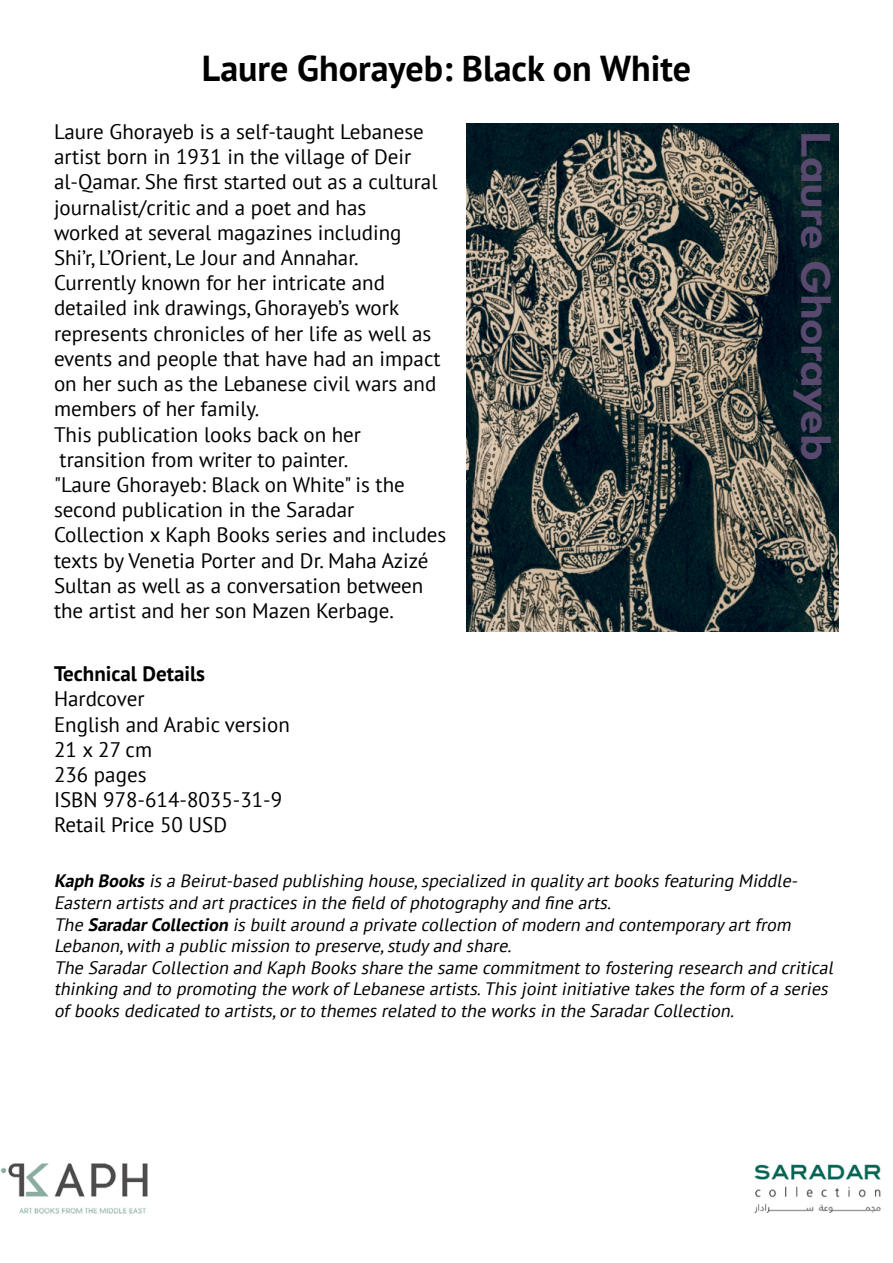
<style>
.page{position:relative;width:893px;height:1263px;background:#fff}
.page>*{position:absolute;margin:0;border:0;box-sizing:border-box;transform-origin:0 0}
.t1{font:700 condensed 40.95px "Mark OT";letter-spacing:-.015em;color:#5a496e;scale:1.2 1}
.t2{font:700 36px "PT Sans";color:#000}
.t3{font:21px/25.2px "PT Sans";color:#000}
.t4{font:700 21px "PT Sans";color:#000}
.t5{font:italic 18px/21.6px "PT Sans";color:#000}
.s1{font-weight:700}
</style>
<div class="page">
<img style="left:467px;top:123px;width:372px;height:508px">
<img style="left:0;top:1163px;width:148px;height:51px">
<img style="left:754px;top:1164px;width:127px;height:49px">
<h2 class="t2" style="left:202px;top:44px;width:491px">Laure Ghorayeb: Black on White</h2>
<p class="t3" style="left:54px;top:119px;width:394px">Laure Ghorayeb is a self-taught Lebanese artist born in 1931 in the village of Deir al-Qamar. She first started out as a cultural journalist/critic and a poet and has<br>worked at several magazines including<br>Shi ’L,r’ Orient, Le Jour and Annahar.<br>Currently known for her intricate and detailed ink drawings, Ghorayebs’ work represents chronicles of her life as well as events and people that have had an impact on her such as the Lebanese civil wars and members of her family.<br>This publication looks back on her transition from writer to painter.<br>"Laure Ghorayeb: Black on White" is the second publication in the Saradar Collection x Kaph Books series and includes texts by Venetia Porter and Dr. Maha Azizé Sultan as well as a conversation between the artist and her son Mazen Kerbage.</p>
<h1 class="t1" style="left:842px;top:131px;width:276px;rotate:90deg">Laure Ghorayeb</h1>
<p class="t4" style="left:54px;top:660px;width:153px">Technical Details</p>
<p class="t3" style="left:54px;top:686px;width:237px">Hardcover<br>English and Arabic version<br>21 x 27 cm<br>236 pages<br>ISBN 978-614-8035-31-9<br>Retail Price 50 USD</p>
<p class="t5" style="left:54px;top:870px;width:365px"><span class="s1">Kaph Books</span> is a Beirut based publishing house</p>
<p class="t5" style="left:414px;top:870px;width:382px">, specialized in quality art books featuring Middle</p>
<p class="t5" style="left:226px;top:870px;width:12px">-</p>
<p class="t5" style="left:508px;top:913px;width:289px;text-indent:-454px">The <span class="s1">Saradar Collection</span> is built around a private collection of modern and contemporary art from .</p>
<p class="t5" style="left:791px;top:870px;width:12px">-</p>
<p class="t5" style="left:54px;top:891px;width:558px">Eastern artists and art practices in the field of photography and fine arts</p>
<p class="t5" style="left:607px;top:891px;width:9px">.</p>
<p class="t5" style="left:119px;top:935px;width:266px">, with a public mission to preserve</p>
<p class="t5" style="left:54px;top:935px;width:71px">Lebanon</p>
<p class="t5" style="left:54px;top:956px;width:784px">The Saradar Collection and Kaph Books share the same commitment to fostering research and critical</p>
<p class="t5" style="left:477px;top:978px;width:356px">. This joint initiative takes the form of a series</p>
<p class="t5" style="left:380px;top:935px;width:133px">, study and share</p>
<p class="t5" style="left:54px;top:978px;width:428px">thinking and to promoting the work of Lebanese artists</p>
<p class="t5" style="left:272px;top:999px;width:463px">, or to themes related to the works in the Saradar Collection</p>
<p class="t5" style="left:54px;top:999px;width:223px">of books dedicated to artists</p>
<p class="t5" style="left:730px;top:999px;width:9px">.</p>
</div>
